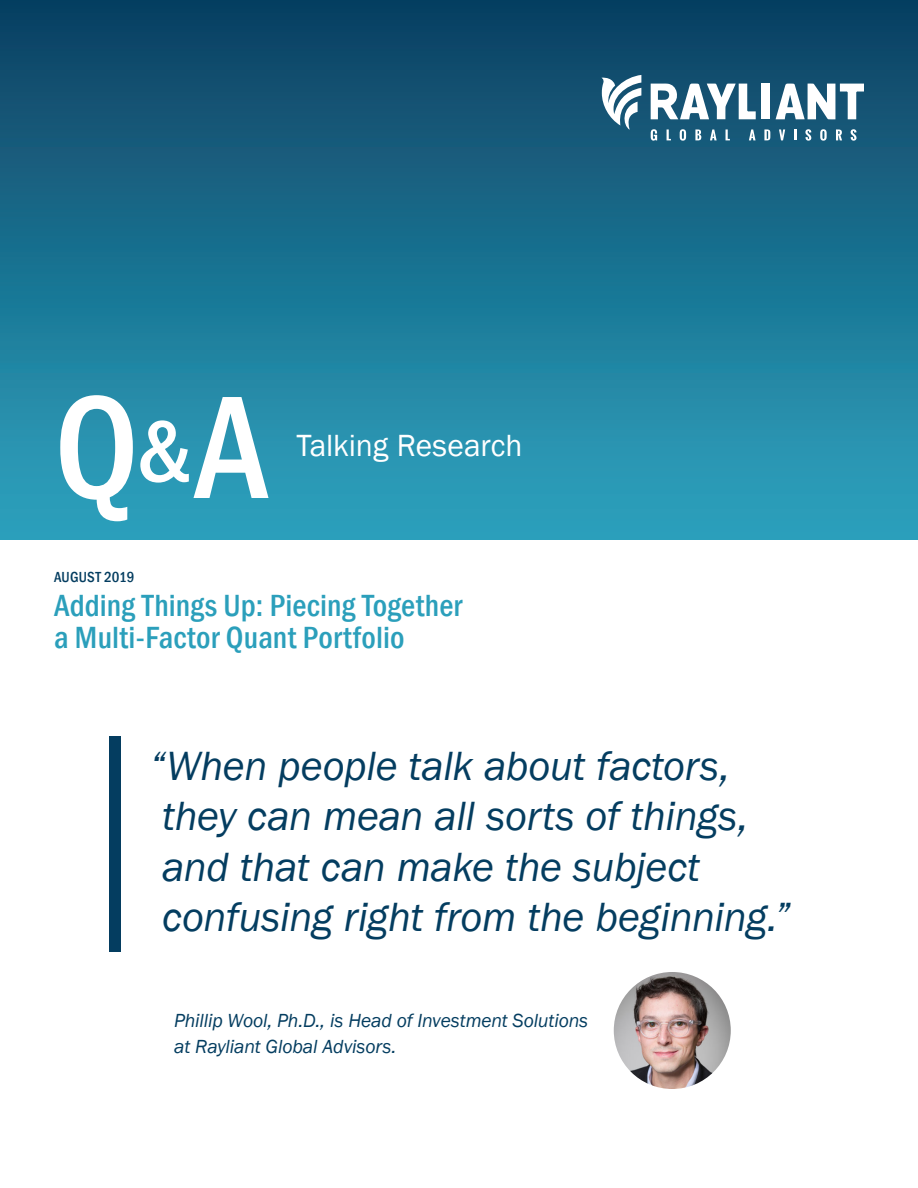
<style>
.page{position:relative;width:918px;height:1188px;background:#fff}
.page>*{position:absolute;margin:0;border:0;box-sizing:border-box;transform-origin:0 0}
.t1{font:500 condensed 151.5px "Franklin Gothic";color:#fff}
.Pull_Quote{font:italic 42px/50.4px "Franklin Gothic";letter-spacing:-.01em;color:#043d60}
.t2{font:500 condensed 31.5px "Franklin Gothic";letter-spacing:.005em;color:#2b9fbb}
.t3{font:31.5px "Franklin Gothic";letter-spacing:-.005em;color:#fff}
.t4{font:italic 19.5px/25.5px "Franklin Gothic";letter-spacing:-.01em;color:#043d60}
.t5{font:500 condensed 15px "Franklin Gothic";letter-spacing:.015em;color:#043d60}
.s1{font-size:90px}
</style>
<div class="page">
<div style="left:0;top:0;width:918px;height:540px;background:linear-gradient(to bottom,#0a4061,#2da5c0)"></div>
<svg style="left:601px;top:75px;width:40px;height:55px"></svg>
<svg style="left:776px;top:84px;width:88px;height:35px"></svg>
<div style="left:762px;top:84px;width:8px;height:35px;background:#fff"></div>
<svg style="left:651px;top:84px;width:105px;height:35px"></svg>
<svg style="left:651px;top:129px;width:6px;height:12px"></svg>
<svg style="left:667px;top:129px;width:4px;height:11px"></svg>
<svg style="left:680px;top:129px;width:6px;height:12px"></svg>
<svg style="left:695px;top:129px;width:6px;height:11px"></svg>
<svg style="left:710px;top:129px;width:7px;height:11px"></svg>
<svg style="left:726px;top:129px;width:4px;height:11px"></svg>
<svg style="left:749px;top:129px;width:7px;height:11px"></svg>
<svg style="left:764px;top:129px;width:6px;height:11px"></svg>
<svg style="left:779px;top:129px;width:6px;height:11px"></svg>
<svg style="left:794px;top:129px;width:2px;height:11px"></svg>
<svg style="left:805px;top:129px;width:6px;height:12px"></svg>
<svg style="left:820px;top:129px;width:7px;height:12px"></svg>
<svg style="left:836px;top:129px;width:6px;height:11px"></svg>
<svg style="left:851px;top:129px;width:6px;height:12px"></svg>
<div style="left:109px;top:736px;width:12px;height:216px;background:#043d60"></div>
<img style="left:614px;top:972px;width:117px;height:117px;border-radius:58px">
<p class="t1" style="left:54px;top:348px;width:216px">Q<span class="s1">&amp;</span>A</p>
<p class="t5" style="left:54px;top:567px;width:82px">AUGUST 2019</p>
<p class="t3" style="left:296px;top:426px;width:228px">Talking Research</p>
<p class="t2" style="left:54px;top:585px;width:410px">Adding Things Up: Piecing Together</p>
<p class="t2" style="left:54px;top:617px;width:352px">a Multi-Factor Quant Portfolio</p>
<p class="Pull_Quote" style="left:150px;top:741px;width:642px">“When people talk about factors, they can mean all sorts of things, and that can make the subject confusing right from the beginning.”</p>
<p class="t4" style="left:174px;top:1008px;width:416px">Phillip Wool, Ph.D., is Head of Investment Solutions at Rayliant Global Advisors.</p>
</div>
